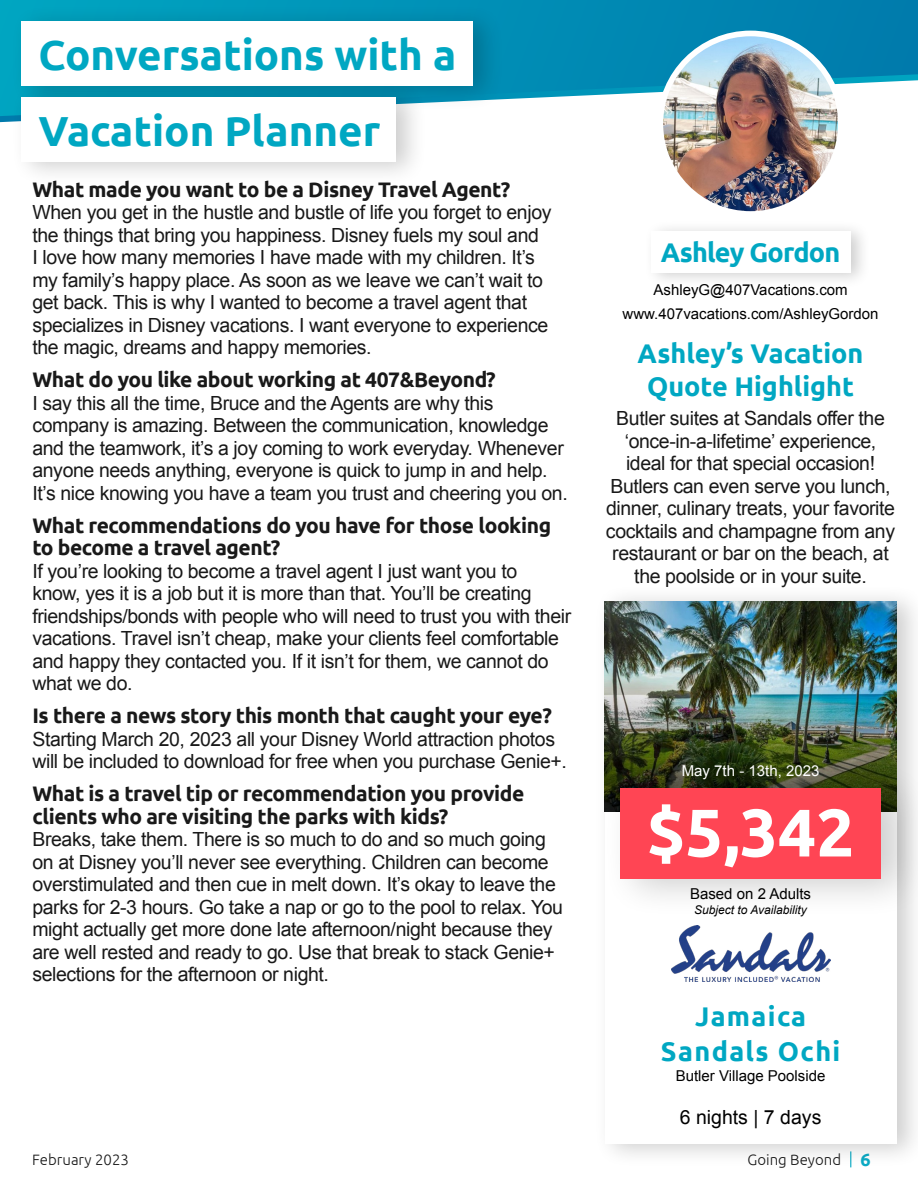
<style>
.page{position:relative;width:918px;height:1188px;background:#fff}
.page>*{position:absolute;margin:0;border:0;box-sizing:border-box;transform-origin:0 0}
.t1{font:700 67.2px "Ubuntu";color:#fff}
.t2{font:700 42px/75.4px "Ubuntu";color:#00a7c2}
.t3{font:700 27px/32.4px "Ubuntu";color:#00a7c2;text-align:center}
.t4{font:700 27px "Ubuntu";letter-spacing:.05em;color:#00a7c2}
.t5{font:700 27px "Ubuntu";letter-spacing:-.03em;color:#00a7c2}
.t6{font:700 21px/22.5px "Ubuntu";letter-spacing:-.02em;color:#191919}
.t7{font:19.5px/22.5px "Arial";letter-spacing:-.02em;color:#191919}
.t8{font:19.5px "Arial";color:#000}
.t9{font:15px/24px "Arial";color:#000;text-align:center}
.t10{font:300 15px "Ubuntu";color:#191919}
.t11{font:15px "Arial";color:#fff}
.t12{font:italic 12px "Arial";color:#000}
.s1{font-weight:700;font-size:18px;color:#0dabc5}
</style>
<div class="page">
<div style="left:594px;top:584px;width:324px;height:585px;background:#000;opacity:.2"></div>
<div style="left:605px;top:602px;width:292px;height:542px;background:#fff"></div>
<img style="left:605px;top:602px;width:291px;height:72px">
<img style="left:605px;top:674px;width:292px;height:86px">
<svg style="left:0;top:0;width:918px;height:123px"></svg>
<div style="left:11px;top:4px;width:494px;height:107px;background:#000;opacity:.2"></div>
<div style="left:22px;top:22px;width:451px;height:64px;background:#fff"></div>
<div style="left:11px;top:79px;width:417px;height:108px;background:#000;opacity:.2"></div>
<div style="left:22px;top:97px;width:374px;height:65px;background:#fff"></div>
<img style="left:660px;top:33px;width:181px;height:181px;border-radius:90px">
<div style="left:657px;top:31px;width:187px;height:186px;border:6px solid #fff;border-radius:50%"></div>
<div style="left:644px;top:220px;width:227px;height:69px;background:#000;opacity:.2"></div>
<div style="left:651px;top:231px;width:199px;height:42px;background:#fff"></div>
<div style="left:603px;top:760px;width:315px;height:159px;background:#000;opacity:.2"></div>
<div style="left:620px;top:789px;width:261px;height:90px;background:#ff4554"></div>
<img style="left:671px;top:926px;width:159px;height:55px">
<h2 class="t2" style="left:38px;top:17px;width:419px">Conversations with a<br>Vacation Planner</h2>
<p class="t6" style="left:32px;top:178px;width:480px">What made you want to be a Disney Travel Agent?</p>
<p class="t7" style="left:32px;top:201px;width:521px">When you get in the hustle and bustle of life you forget to enjoy the things that bring you happiness. Disney fuels my soul and<br>I love how many memories I have made with my children. It’s my family’s happy place. As soon as we leave we can’t wait to get back. This is why I wanted to become a travel agent that specializes in Disney vacations. I want everyone to experience the magic, dreams and happy memories.</p>
<p class="t6" style="left:32px;top:368px;width:465px">What do you like about working at 407&amp;Beyond?</p>
<p class="t7" style="left:32px;top:392px;width:537px">I say this all the time, Bruce and the Agents are why this company is amazing. Between the communication, knowledge and the teamwork, it’s a joy coming to work everyday. Whenever anyone needs anything, everyone is quick to jump in and help.<br>It’s nice knowing you have a team you trust and cheering you on.</p>
<p class="t6" style="left:32px;top:514px;width:520px">What recommendations do you have for those looking to become a travel agent?</p>
<p class="t7" style="left:32px;top:560px;width:540px">If you’re looking to become a travel agent I just want you to<br>know, yes it is a job but it is more than that. You’ll be creating friendships/bonds with people who will need to trust you with their vacations. Travel isn’t cheap, make your clients feel comfortable and happy they contacted you. If it isn’t for them, we cannot do what we do.</p>
<p class="t6" style="left:32px;top:704px;width:521px">Is there a news story this month that caught your eye?</p>
<p class="t7" style="left:32px;top:728px;width:536px">Starting March 20, 2023 all your Disney World attraction photos will be included to download for free when you purchase Genie+.</p>
<p class="t6" style="left:32px;top:782px;width:493px">What is a travel tip or recommendation you provide clients who are visiting the parks with kids?</p>
<p class="t7" style="left:32px;top:828px;width:532px">Breaks, take them. There is so much to do and so much going on at Disney you’ll never see everything. Children can become overstimulated and then cue in melt down. It’s okay to leave the parks for 2-3 hours. Go take a nap or go to the pool to relax. You might actually get more done late afternoon/night because they are well rested and ready to go. Use that break to stack Genie+ selections for the afternoon or night.</p>
<h3 class="t5" style="left:661px;top:236px;width:181px">Ashley Gordon</h3>
<p class="t9" style="left:623px;top:277px;width:257px">AshleyG@407Vacations.com www.407vacations.com/AshleyGordon</p>
<h3 class="t3" style="left:638px;top:337px;width:227px">Ashley’s Vacation<br>Quote Highlight</h3>
<p class="t7" style="left:606px;top:407px;width:291px;text-align:center">Butler suites at Sandals offer the ‘once-in-a-lifetime’ experience, ideal for that special occasion!<br>Butlers can even serve you lunch, dinner, culinary treats, your favorite cocktails and champagne from any restaurant or bar on the beach, at the poolside or in your suite.</p>
<p class="t11" style="left:682px;top:761px;width:139px">May 7th - 13th, 2023</p>
<h1 class="t1" style="left:647px;top:792px;width:209px">$5,342</h1>
<p class="t9" style="left:690px;top:882px;width:122px">Based on 2 Adults</p>
<p class="t12" style="left:694px;top:902px;width:114px">Subject to Availability</p>
<h3 class="t4" style="left:695px;top:1000px;width:113px">Jamaica</h3>
<h3 class="t4" style="left:661px;top:1035px;width:181px">Sandals Ochi</h3>
<p class="t9" style="left:676px;top:1064px;width:151px">Butler Village Poolside</p>
<p class="t8" style="left:680px;top:1104px;width:143px">6 nights | 7 days</p>
<p class="t10" style="left:32px;top:1151px;width:98px">February 2023</p>
<p class="t10" style="left:748px;top:1151px;width:125px">Going Beyond <span class="s1">6</span></p>
</div>
